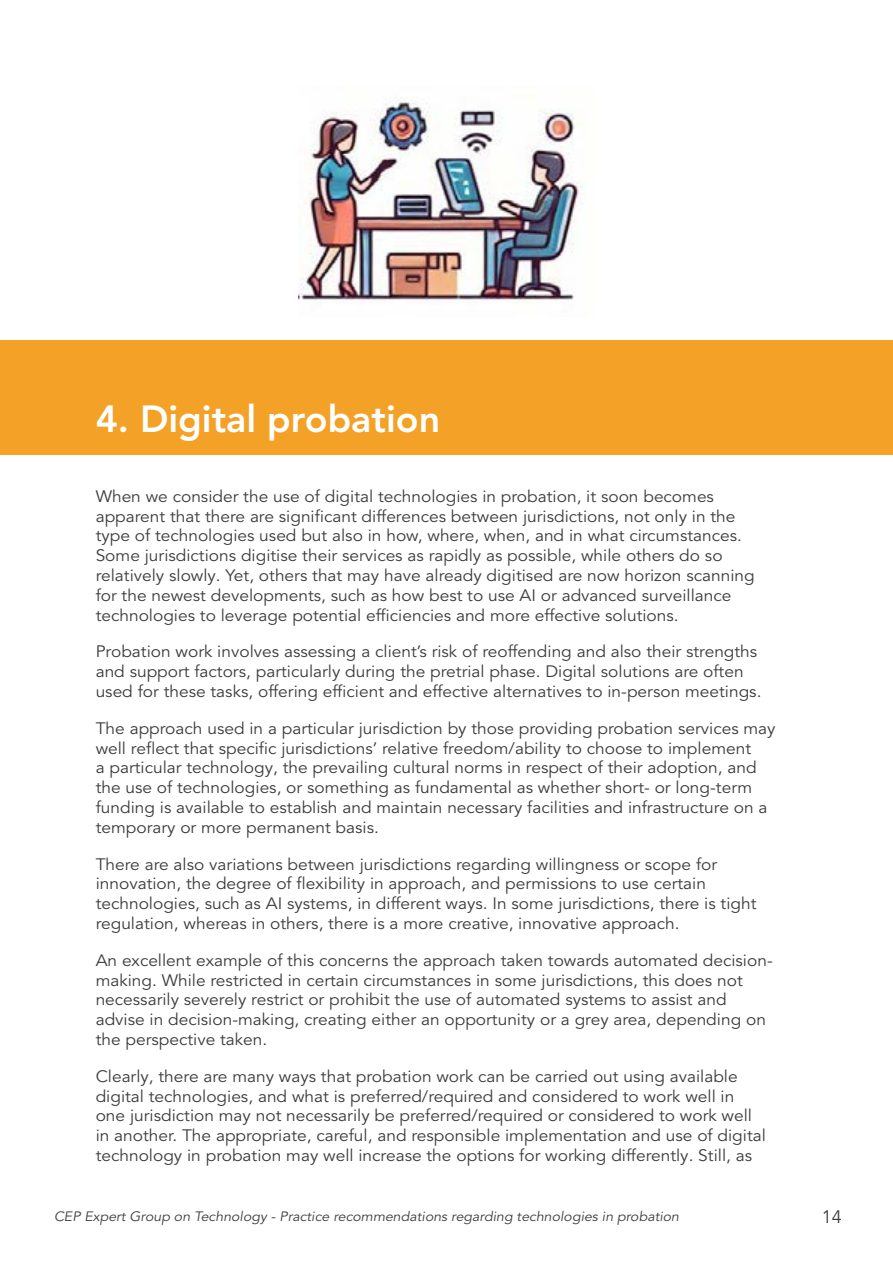
<style>
.page{position:relative;width:893px;height:1263px;background:#fff}
.page>*{position:absolute;margin:0;border:0;box-sizing:border-box;transform-origin:0 0}
.t1{font:800 37.5px "Avenir LT Pro";color:#fff}
.t2{font:18px "Avenir LT Pro";color:#3c3c3b}
.t3{font:16.5px/19.8px "Avenir LT Pro";color:#3c3c3b;scale:1.05 1}
.t4{font:italic 13.5px "Avenir LT Pro";color:#3c3c3b;scale:1.05 1}
</style>
<div class="page">
<div style="left:0;top:340px;width:893px;height:115px;background:#f4a227"></div>
<img style="left:298px;top:102px;width:286px;height:198px">
<h1 class="t1" style="left:96px;top:397px;width:346px">4. Digital probation</h1>
<p class="t3" style="left:96px;top:486px;width:629px">When we consider the use of digital technologies in probation, it soon becomes apparent that there are significant differences between jurisdictions, not only in the type of technologies used but also in how, where, when, and in what circumstances.<br>Some jurisdictions digitise their services as rapidly as possible, while others do so relatively slowly. Yet, others that may have already digitised are now horizon scanning for the newest developments, such as how best to use AI or advanced surveillance technologies to leverage potential efficiencies and more effective solutions.</p>
<p class="t3" style="left:96px;top:642px;width:636px">Probation work involves assessing a client’s risk of reoffending and also their strengths and support factors, particularly during the pretrial phase. Digital solutions are often used for these tasks, offering efficient and effective alternatives to in-person meetings.</p>
<p class="t3" style="left:96px;top:718px;width:649px">The approach used in a particular jurisdiction by those providing probation services may well reflect that specific jurisdictions’ relative freedom/ability to choose to implement<br>a particular technology, the prevailing cultural norms in respect of their adoption, and the use of technologies, or something as fundamental as whether short- or long-term funding is available to establish and maintain necessary facilities and infrastructure on a temporary or more permanent basis.</p>
<p class="t3" style="left:96px;top:854px;width:631px">There are also variations between jurisdictions regarding willingness or scope for innovation, the degree of flexibility in approach, and permissions to use certain technologies, such as AI systems, in different ways. In some jurisdictions, there is tight regulation, whereas in others, there is a more creative, innovative approach.</p>
<p class="t3" style="left:96px;top:950px;width:646px">An excellent example of this concerns the approach taken towards automated decision&shy;making. While restricted in certain circumstances in some jurisdictions, this does not necessarily severely restrict or prohibit the use of automated systems to assist and advise in decision-making, creating either an opportunity or a grey area, depending on the perspective taken.</p>
<p class="t3" style="left:96px;top:1066px;width:640px">Clearly, there are many ways that probation work can be carried out using available digital technologies, and what is preferred/required and considered to work well in one jurisdiction may not necessarily be preferred/required or considered to work well in another. The appropriate, careful, and responsible implementation and use of digital technology in probation may well increase the options for working differently. Still, as</p>
<p class="t4" style="left:54px;top:1208px;width:597px">CEP Expert Group on Technology - Practice recommendations regarding technologies in probation</p>
<p class="t2" style="left:822px;top:1206px;width:22px">14</p>
</div>
